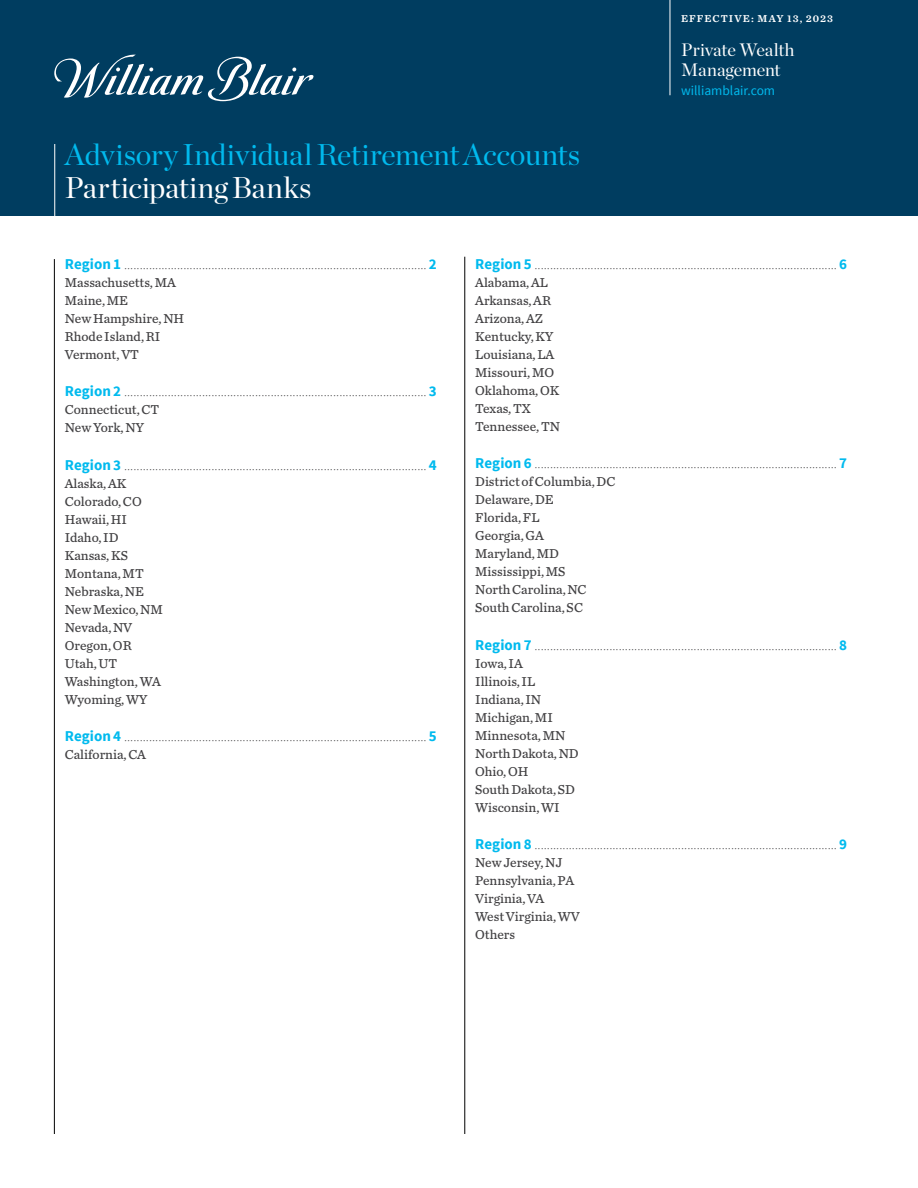
<style>
.page{position:relative;width:918px;height:1188px;background:#fff}
.page>*{position:absolute;margin:0;border:0;box-sizing:border-box;transform-origin:0 0}
.t1{font:30px "Chronicle Display";letter-spacing:-.005em;color:#00baee}
.t2{font:30px "Chronicle Display";letter-spacing:.005em;color:#fff}
.t3{font:18px/19.5px "Chronicle Display";letter-spacing:-.005em;color:#fff}
.t4{font:200 15px "Source Sans Pro";color:#414042}
.t5{font:13.5px/18px "Chronicle Text G4";color:#414042}
.t6{font:13.5px "Source Sans Pro";color:#00baee}
.t7{font:10.5px "Chronicle Text G4 Semi";letter-spacing:.095em;color:#fff}
.s1{font-weight:700;color:#00baee}
</style>
<div class="page">
<div style="left:0;top:0;width:918px;height:216px;background:#003d60"></div>
<hr style="left:54px;top:144px;width:1px;height:72px;background:#fff">
<svg style="left:54px;top:55px;width:260px;height:46px"></svg>
<hr style="left:670px;top:0;width:1px;height:95px;background:#fff">
<hr style="left:54px;top:259px;width:1px;height:875px;background:#000">
<hr style="left:464px;top:257px;width:1px;height:877px;background:#000">
<h1 class="t1" style="left:65px;top:131px;width:517px">Advisory Individual Retirement Accounts</h1>
<h1 class="t2" style="left:65px;top:164px;width:248px">Participating Banks</h1>
<p class="t7" style="left:681px;top:10px;width:153px">EFFECTIVE: MAY 13, 2023</p>
<p class="t3" style="left:681px;top:39px;width:115px">Private Wealth<br>Management</p>
<p class="t6" style="left:681px;top:82px;width:96px">williamblair.com</p>
<p class="t4" style="left:65px;top:255px;width:374px"><span class="s1">Region 1</span> ................................................................................................. <span class="s1">2</span></p>
<p class="t5" style="left:65px;top:273px;width:121px">Massachusetts, MA<br>Maine, ME<br>New Hampshire, NH<br>Rhode Island, RI<br>Vermont, VT</p>
<p class="t4" style="left:65px;top:382px;width:374px"><span class="s1">Region 2</span> ................................................................................................. <span class="s1">3</span></p>
<p class="t5" style="left:65px;top:400px;width:96px">Connecticut, CT<br>New York, NY</p>
<p class="t4" style="left:65px;top:456px;width:374px"><span class="s1">Region 3</span> ................................................................................................. <span class="s1">4</span></p>
<p class="t5" style="left:65px;top:474px;width:100px">Alaska, AK<br>Colorado, CO<br>Hawaii, HI<br>Idaho, ID<br>Kansas, KS<br>Montana, MT<br>Nebraska, NE<br>New Mexico, NM<br>Nevada, NV<br>Oregon, OR<br>Utah, UT<br>Washington, WA<br>Wyoming, WY</p>
<p class="t4" style="left:65px;top:727px;width:374px"><span class="s1">Region 4</span> ................................................................................................. <span class="s1">5</span></p>
<p class="t5" style="left:65px;top:745px;width:83px">California, CA</p>
<p class="t4" style="left:475px;top:255px;width:374px"><span class="s1">Region 5</span> ................................................................................................. <span class="s1">6</span></p>
<p class="t5" style="left:475px;top:273px;width:86px">Alabama, AL<br>Arkansas, AR<br>Arizona, AZ<br>Kentucky, KY<br>Louisiana, LA<br>Missouri, MO<br>Oklahoma, OK<br>Texas, TX<br>Tennessee, TN</p>
<p class="t4" style="left:475px;top:454px;width:374px"><span class="s1">Region 6</span> ................................................................................................. <span class="s1">7</span></p>
<p class="t5" style="left:475px;top:472px;width:142px">District of Columbia, DC<br>Delaware, DE<br>Florida, FL<br>Georgia, GA<br>Maryland, MD<br>Mississippi, MS<br>North Carolina, NC<br>South Carolina, SC</p>
<p class="t4" style="left:475px;top:636px;width:374px"><span class="s1">Region 7</span> ................................................................................................. <span class="s1">8</span></p>
<p class="t5" style="left:475px;top:654px;width:105px">Iowa, IA<br>Illinois, IL<br>Indiana, IN<br>Michigan, MI<br>Minnesota, MN<br>North Dakota, ND<br>Ohio, OH<br>South Dakota, SD<br>Wisconsin, WI</p>
<p class="t4" style="left:475px;top:835px;width:374px"><span class="s1">Region 8</span> ................................................................................................. <span class="s1">9</span></p>
<p class="t5" style="left:475px;top:853px;width:106px">New Jersey, NJ<br>Pennsylvania, PA<br>Virginia, VA<br>West Virginia, WV<br>Others</p>
</div>
